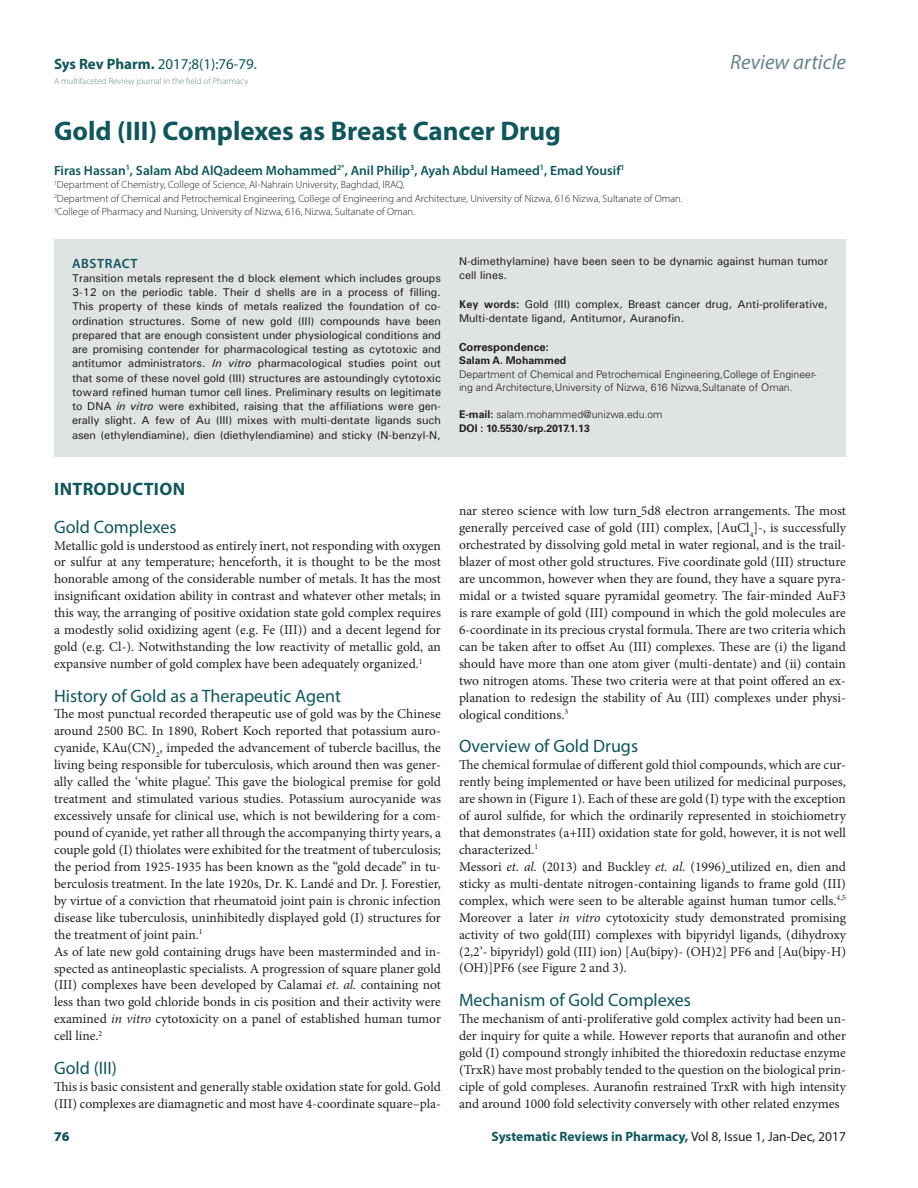
<style>
.page{position:relative;width:918px;height:1188px;background:#fff}
.page>*{position:absolute;margin:0;border:0;box-sizing:border-box;transform-origin:0 0}
.CT{font:700 27px "Myriad Pro";color:#11565b}
.ST{font:italic 21px "Myriad Pro";color:#69858b}
._2_HD{font:18px "Myriad Pro";color:#11565b}
._1_HD{font:700 18px "Myriad Pro";letter-spacing:.02em;color:#11565b}
.PTB_R{font:15px "Myriad Pro";color:#11565b}
.TXT_1{font:13.5px/17px "Minion Pro";letter-spacing:-.005em;color:#231f20;text-align:justify}
.CA{font:600 13.5px "Myriad Pro";color:#11565b}
.LRH{font:700 13.5px "Myriad Pro";color:#11565b}
.ABS_HD{font:600 13.5px "Myriad Pro";letter-spacing:.04em;color:#11565b}
.LRH-2{font:900 13.5px "Myriad Pro";color:#11565b}
.ABS_TXT{font:500 11.25px/14.2px "Univers";color:#231f20}
.ABS_TXT-2{font:700 11.25px "Univers LT Std";color:#231f20}
.CA_Aff{font:300 10.5px "Myriad Pro";color:#231f20}
.ABS_AU_ADD{font:300 10.5px/13.5px "Univers LT Std";color:#231f20}
.ABS_AU_ADD-2{font:700 10.5px "Univers LT Std";color:#231f20}
.PTB_TX{font:300 9px "Myriad Pro";color:#69858b}
.s1{font-weight:700}
.s2{font-style:italic}
.s3{font-weight:400;color:#231f20}
</style>
<div class="page">
<div style="left:54px;top:239px;width:792px;height:218px;background:#e0e3e4"></div>
<p class="PTB_R" style="left:54px;top:55px;width:205px"><span class="s1">Sys Rev Pharm.</span> 2017;8(1):76-79.</p>
<p class="PTB_TX" style="left:54px;top:75px;width:196px">A multifaceted Review journal in the field of Pharmacy</p>
<p class="CT" style="left:54px;top:114px;width:509px">Gold (III) Complexes as Breast Cancer Drug</p>
<p class="CA" style="left:54px;top:161px;width:572px">Firas Hassan<sup>1</sup>, Salam Abd AlQadeem Mohammed<sup>2*</sup>, Anil Philip<sup>3</sup>, Ayah Abdul Hameed<sup>1</sup>, Emad Yousif<sup>1</sup></p>
<p class="CA_Aff" style="left:54px;top:178px;width:352px"><sup>1</sup>Department of Chemistry, College of Science, Al-Nahrain University, Baghdad, IRAQ.</p>
<p class="CA_Aff" style="left:54px;top:192px;width:630px"><sup>2</sup>Department of Chemical and Petrochemical Engineering, College of Engineering and Architecture, University of Nizwa, 616 Nizwa, Sultanate of Oman.</p>
<p class="CA_Aff" style="left:54px;top:205px;width:363px"><sup>3</sup>College of Pharmacy and Nursing, University of Nizwa, 616, Nizwa, Sultanate of Oman.</p>
<p class="ST" style="left:730px;top:49px;width:117px">Review article</p>
<p class="ABS_HD" style="left:72px;top:254px;width:67px">ABSTRACT</p>
<p class="ABS_TXT" style="left:72px;top:271px;width:371px;text-align:justify">Transition metals represent the d block element which includes groups 3-12 on the periodic table. Their d shells are in a process of filling.<br>This property of these kinds of metals realized the foundation of co&shy;ordination structures. Some of new gold (III) compounds have been prepared that are enough consistent under physiological conditions and are promising contender for pharmacological testing as cytotoxic and antitumor administrators. <span class="s2">In vitro</span> pharmacological studies point out that some of these novel gold (III) structures are astoundingly cytotoxic toward refined human tumor cell lines. Preliminary results on legitimate to DNA <span class="s2">in vitro</span> were exhibited, raising that the affiliations were gen&shy;erally slight. A few of Au (III) mixes with multi-dentate ligands such asen (ethylendiamine), dien (diethylendiamine) and sticky (N-benzyl-N,</p>
<p class="_1_HD" style="left:54px;top:477px;width:132px">INTRODUCTION</p>
<p class="_2_HD" style="left:54px;top:515px;width:124px">Gold Complexes</p>
<p class="TXT_1" style="left:54px;top:537px;width:389px">Metallic gold is understood as entirely inert, not responding with oxygen or sulfur at any temperature; henceforth, it is thought to be the most honorable among of the considerable number of metals. It has the most insignificant oxidation ability in contrast and whatever other metals; in this way, the arranging of positive oxidation state gold complex requires a modestly solid oxidizing agent (e.g. Fe (III)) and a decent legend for gold (e.g. Cl-). Notwithstanding the low reactivity of metallic gold, an expansive number of gold complex have been adequately organized.<sup>1</sup></p>
<p class="_2_HD" style="left:54px;top:684px;width:289px">History of Gold as a Therapeutic Agent</p>
<p class="TXT_1" style="left:54px;top:706px;width:389px">The most punctual recorded therapeutic use of gold was by the Chinese around 2500 BC. In 1890, Robert Koch reported that potassium auro&shy;cyanide, KAu(CN)<sub>2</sub>, impeded the advancement of tubercle bacillus, the living being responsible for tuberculosis, which around then was gener&shy;ally called the ‘white plague’. This gave the biological premise for gold treatment and stimulated various studies. Potassium aurocyanide was excessively unsafe for clinical use, which is not bewildering for a com&shy;pound of cyanide, yet rather all through the accompanying thirty years, a couple gold (I) thiolates were exhibited for the treatment of tuberculosis; the period from 1925-1935 has been known as the “gold decade” in tu&shy;berculosis treatment. In the late 1920s, Dr. K. Landé and Dr. J. Forestier, by virtue of a conviction that rheumatoid joint pain is chronic infection disease like tuberculosis, uninhibitedly displayed gold (I) structures for the treatment of joint pain.<sup>1</sup></p>
<p class="TXT_1" style="left:54px;top:943px;width:389px">As of late new gold containing drugs have been masterminded and in&shy;spected as antineoplastic specialists. A progression of square planer gold (III) complexes have been developed by Calamai <span class="s2">et. al.</span> containing not less than two gold chloride bonds in cis position and their activity were examined <span class="s2">in vitro</span> cytotoxicity on a panel of established human tumor cell line.<sup>2</sup></p>
<p class="_2_HD" style="left:54px;top:1057px;width:64px">Gold (III)</p>
<p class="TXT_1" style="left:54px;top:1078px;width:389px">This is basic consistent and generally stable oxidation state for gold. Gold (III) complexes are diamagnetic and most have 4-coordinate square–pla-</p>
<p class="ABS_TXT" style="left:459px;top:254px;width:371px">N-dimethylamine) have been seen to be dynamic against human tumor cell lines.</p>
<p class="ABS_TXT" style="left:459px;top:297px;width:371px"><span class="s1">Key words:</span> Gold (III) complex, Breast cancer drug, Anti-proliferative,<br>Multi-dentate ligand, Antitumor, Auranofin.</p>
<p class="ABS_TXT-2" style="left:459px;top:340px;width:91px">Correspondence:</p>
<p class="ABS_AU_ADD-2" style="left:459px;top:354px;width:109px">Salam A. Mohammed</p>
<p class="ABS_AU_ADD" style="left:459px;top:367px;width:359px">Department of Chemical and Petrochemical Engineering,College of Engineer&shy;ing and Architecture,University of Nizwa, 616 Nizwa,Sultanate of Oman.</p>
<p class="ABS_AU_ADD" style="left:459px;top:408px;width:205px"><span class="s1">E-mail:</span> salam.mohammed@unizwa.edu.om</p>
<p class="ABS_AU_ADD-2" style="left:459px;top:422px;width:132px">DOI : 10.5530/srp.2017.1.13</p>
<p class="TXT_1" style="left:459px;top:503px;width:389px">nar stereo science with low turn 5d8 electron arrangements. The most generally perceived case of gold (III) complex, [AuCl<sub>4</sub>]-, is successfully orchestrated by dissolving gold metal in water regional, and is the trail&shy;blazer of most other gold structures. Five coordinate gold (III) structure are uncommon, however when they are found, they have a square pyra&shy;midal or a twisted square pyramidal geometry. The fair-minded AuF3 is rare example of gold (III) compound in which the gold molecules are 6-coordinate in its precious crystal formula. There are two criteria which can be taken after to offset Au (III) complexes. These are (i) the ligand should have more than one atom giver (multi-dentate) and (ii) contain two nitrogen atoms. These two criteria were at that point offered an ex&shy;planation to redesign the stability of Au (III) complexes under physi&shy;ological conditions.<sup>3</sup></p>
<p class="_2_HD" style="left:459px;top:735px;width:181px">Overview of Gold Drugs</p>
<p class="TXT_1" style="left:459px;top:756px;width:389px">The chemical formulae of different gold thiol compounds, which are cur&shy;rently being implemented or have been utilized for medicinal purposes, are shown in (Figure 1). Each of these are gold (I) type with the exception of aurol sulfide, for which the ordinarily represented in stoichiometry that demonstrates (a+III) oxidation state for gold, however, it is not well characterized.<sup>1</sup></p>
<p class="TXT_1" style="left:459px;top:858px;width:389px">Messori <span class="s2">et. al.</span> (2013) and Buckley <span class="s2">et. al.</span> (1996) utilized en, dien and sticky as multi-dentate nitrogen-containing ligands to frame gold (III) complex, which were seen to be alterable against human tumor cells.<sup>4,5<br></sup>Moreover a later <span class="s2">in vitro</span> cytotoxicity study demonstrated promising activity of two gold(III) complexes with bipyridyl ligands, (dihydroxy (2,2’- bipyridyl) gold (III) ion) [Au(bipy)- (OH)2] PF6 and [Au(bipy-H) (OH)]PF6 (see Figure 2 and 3).</p>
<p class="_2_HD" style="left:459px;top:989px;width:234px">Mechanism of Gold Complexes</p>
<p class="TXT_1" style="left:459px;top:1010px;width:389px">The mechanism of anti-proliferative gold complex activity had been un&shy;der inquiry for quite a while. However reports that auranofin and other gold (I) compound strongly inhibited the thioredoxin reductase enzyme (TrxR) have most probably tended to the question on the biological prin&shy;ciple of gold compleses. Auranofin restrained TrxR with high intensity and around 1000 fold selectivity conversely with other related enzymes</p>
<p class="LRH-2" style="left:54px;top:1127px;width:17px">76</p>
<p class="LRH" style="left:492px;top:1127px;width:356px">Systematic Reviews in Pharmacy, <span class="s3">Vol 8, Issue 1, Jan-Dec, 2017</span></p>
</div>
